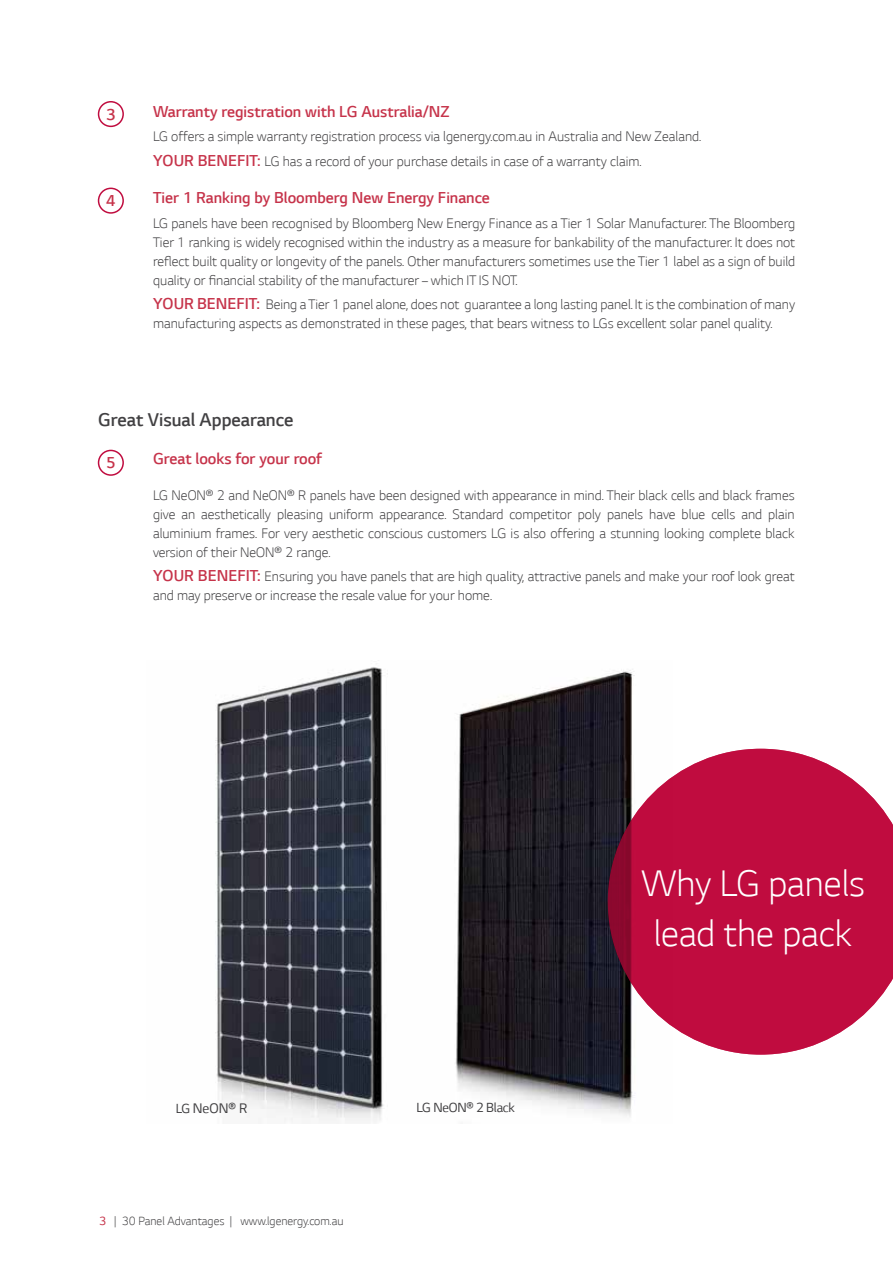
<style>
.page{position:relative;width:893px;height:1263px;background:#fff}
.page>*{position:absolute;margin:0;border:0;box-sizing:border-box;transform-origin:0 0}
.t1{font:300 42px/50.4px "LG Smart";color:#fff;text-align:center}
.t2{font:300 21px "LG Smart";color:#414042}
.t3{font:300 18px "LG Smart";color:#c6334a}
.t4{font:300 15.75px/18.9px "LG Smart";color:#414042}
.t5{font:15.75px "LG Smart";color:#414042}
.t6{font:15px "LG Smart";letter-spacing:-.02em;color:#414042}
.t7{font:300 13.5px "LG Smart";color:#414042}
.s1{font-size:18px;color:#c6334a}
.s2{font-size:15px}
.s3{font-weight:400;color:#c6334a}
</style>
<div class="page">
<div style="left:98px;top:101px;width:26px;height:26px;border:2px solid #c00c3f;border-radius:50%"></div>
<div style="left:98px;top:188px;width:26px;height:26px;border:2px solid #c00c3f;border-radius:50%"></div>
<img style="left:215px;top:667px;width:173px;height:455px">
<img style="left:455px;top:670px;width:180px;height:447px">
<svg style="left:608px;top:749px;width:285px;height:305px;fill:#c00c3f"></svg>
<div style="left:98px;top:450px;width:26px;height:26px;border:2px solid #c00c3f;border-radius:50%"></div>
<p class="t3" style="left:106px;top:104px;width:11px">3</p>
<p class="t3" style="left:106px;top:191px;width:11px">4</p>
<p class="t3" style="left:153px;top:102px;width:298px">Warranty registration with LG Australia/NZ</p>
<p class="t4" style="left:153px;top:124px;width:550px;line-height:24.5px">LG offers a simple warranty registration process via lgenergy.com.au in Australia and New Zealand.<br><span class="s1">YOUR BENEFIT:</span> LG has a record of your purchase details in case of a warranty claim.</p>
<p class="t3" style="left:153px;top:188px;width:338px">Tier 1 Ranking by Bloomberg New Energy Finance</p>
<p class="t4" style="left:153px;top:214px;width:644px;text-align:justify">LG panels have been recognised by Bloomberg New Energy Finance as a Tier 1 Solar Manufacturer. The Bloomberg Tier 1 ranking is widely recognised within the industry as a measure for bankability of the manufacturer. It does not reflect built quality or longevity of the panels. Other manufacturers sometimes use the Tier 1 label as a sign of build quality or financial stability of the manufacturer – which IT IS NOT.</p>
<p class="t4" style="left:153px;top:295px;width:644px"><span class="s1">YOUR BENEFIT:</span> Being a Tier 1 panel alone, does not guarantee a long lasting panel. It is the combination of many manufacturing aspects as demonstrated in these pages, that bears witness to LGs excellent solar panel quality.</p>
<h2 class="t2" style="left:98px;top:408px;width:197px">Great Visual Appearance</h2>
<p class="t3" style="left:106px;top:453px;width:11px">5</p>
<p class="t3" style="left:153px;top:449px;width:170px">Great looks for your roof</p>
<p class="t4" style="left:153px;top:486px;width:643px;text-align:justify">LG NeON® 2 and NeON® R panels have been designed with appearance in mind. Their black cells and black frames give an aesthetically pleasing uniform appearance. Standard competitor poly panels have blue cells and plain aluminium frames. For very aesthetic conscious customers LG is also offering a stunning looking complete black version of their NeON® 2 range.</p>
<p class="t4" style="left:153px;top:567px;width:643px"><span class="s1">YOUR BENEFIT:</span> Ensuring you have panels that are high quality, attractive panels and make your roof look great and may preserve or increase the resale value for your home.</p>
<p class="t5" style="left:176px;top:1100px;width:73px"><span class="s2">LG</span> NeON® R</p>
<p class="t6" style="left:417px;top:1100px;width:100px">LG NeON® 2 Black</p>
<h1 class="t1" style="left:641px;top:858px;width:225px">Why LG panels lead the pack</h1>
<p class="t7" style="left:99px;top:1213px;width:246px"><span class="s3">3</span> | 30 Panel Advantages | www.lgenergy.com.au</p>
</div>
